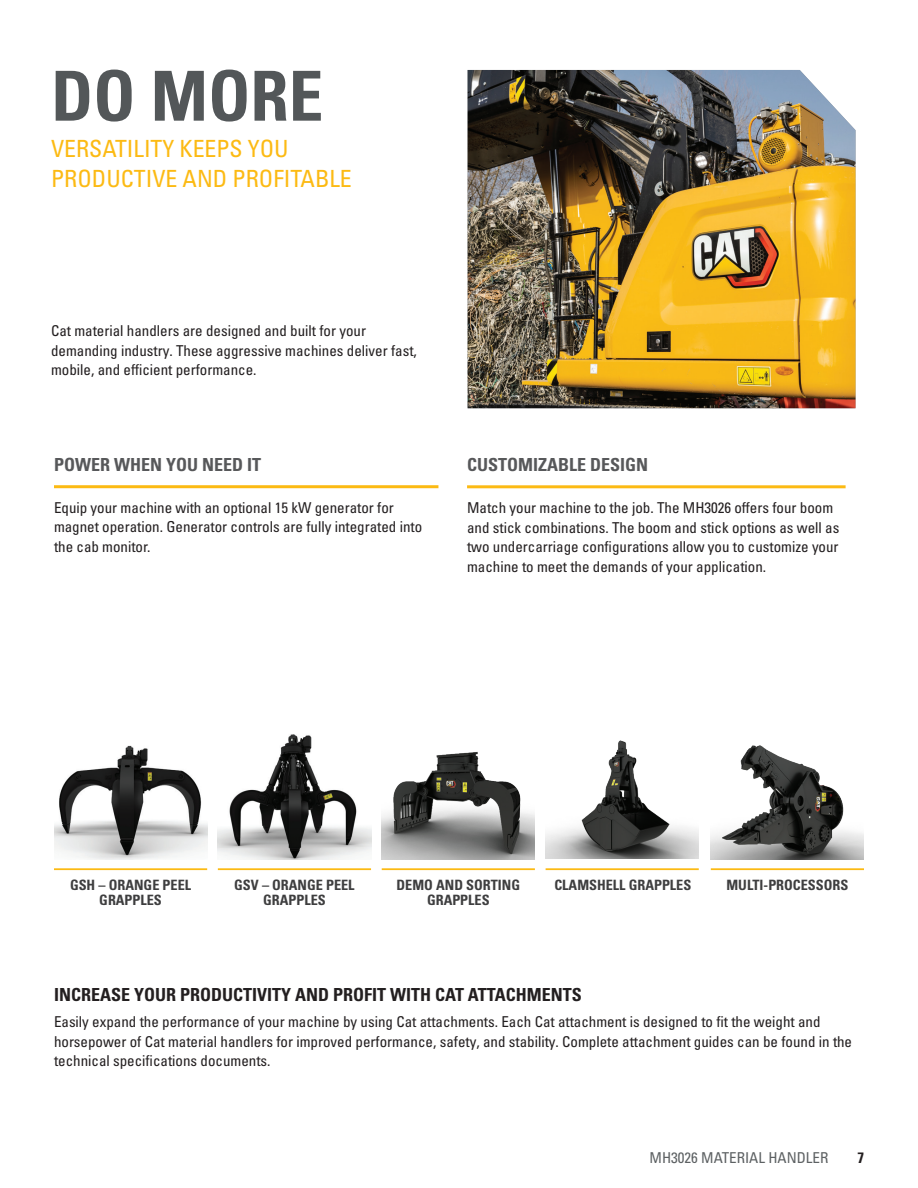
<style>
.page{position:relative;width:918px;height:1188px;background:#fff}
.page>*{position:absolute;margin:0;border:0;box-sizing:border-box;transform-origin:0 0}
.t1{font:69px "Univers LTCYR 67 Bold Cond";color:#535759}
.t2{font:condensed 23.7px/30px "Univers LTCYR 57";color:#fcba13}
.t3{font:18px "Univers LTCYR 67 Bold Cond";color:#231f20}
.t4{font:18px "Univers LTCYR 67 Bold Cond";color:#57585a}
.t5{font:condensed 15px/19.5px "Univers LTCYR 57";color:#231f20}
.t6{font:condensed 15px "Univers LTCYR 57";color:#5d6163}
.t7{font:15px "Univers LTCYR 67 Bold Cond";color:#231f20}
.t8{font:14.25px/15px "Univers LTCYR 67 Bold Cond";color:#3e3e3f;text-align:center}
</style>
<div class="page">
<hr style="left:54px;top:485px;width:384px;height:3px;background:#fcba13">
<hr style="left:467px;top:485px;width:379px;height:3px;background:#fcba13">
<img style="left:468px;top:70px;width:388px;height:338px">
<hr style="left:54px;top:868px;width:153px;height:2px;background:#fcba13">
<hr style="left:218px;top:868px;width:153px;height:2px;background:#fcba13">
<img style="left:54px;top:745px;width:153px;height:114px">
<img style="left:218px;top:734px;width:153px;height:125px">
<hr style="left:711px;top:868px;width:153px;height:2px;background:#fcba13">
<hr style="left:382px;top:868px;width:153px;height:2px;background:#fcba13">
<hr style="left:546px;top:868px;width:153px;height:2px;background:#fcba13">
<img style="left:382px;top:751px;width:153px;height:108px">
<img style="left:546px;top:740px;width:153px;height:119px">
<img style="left:711px;top:745px;width:153px;height:114px">
<h1 class="t1" style="left:51px;top:54px;width:274px">DO MORE</h1>
<h2 class="t2" style="left:51px;top:133px;width:302px">VERSATILITY KEEPS YOU<br>PRODUCTIVE AND PROFITABLE</h2>
<p class="t5" style="left:51px;top:321px;width:367px">Cat material handlers are designed and built for your demanding industry. These aggressive machines deliver fast, mobile, and efficient performance.</p>
<p class="t4" style="left:54px;top:453px;width:209px">POWER WHEN YOU NEED IT</p>
<p class="t4" style="left:467px;top:453px;width:183px">CUSTOMIZABLE DESIGN</p>
<p class="t5" style="left:54px;top:497px;width:370px">Equip your machine with an optional 15 kW generator for magnet operation. Generator controls are fully integrated into the cab monitor.</p>
<p class="t5" style="left:467px;top:498px;width:374px">Match your machine to the job. The MH3026 offers four boom and stick combinations. The boom and stick options as well as two undercarriage configurations allow you to customize your machine to meet the demands of your application.</p>
<p class="t8" style="left:70px;top:878px;width:123px">GSH – ORANGE PEEL<br>GRAPPLES</p>
<p class="t8" style="left:234px;top:878px;width:122px">GSV – ORANGE PEEL<br>GRAPPLES</p>
<p class="t8" style="left:397px;top:878px;width:125px">DEMO AND SORTING</p>
<p class="t8" style="left:726px;top:878px;width:123px">MULTI-PROCESSORS</p>
<p class="t8" style="left:554px;top:878px;width:138px">CLAMSHELL GRAPPLES</p>
<p class="t8" style="left:427px;top:893px;width:64px">GRAPPLES</p>
<p class="t3" style="left:54px;top:983px;width:529px">INCREASE YOUR PRODUCTIVITY AND PROFIT WITH CAT ATTACHMENTS</p>
<p class="t5" style="left:54px;top:1012px;width:800px">Easily expand the performance of your machine by using Cat attachments. Each Cat attachment is designed to fit the weight and horsepower of Cat material handlers for improved performance, safety, and stability. Complete attachment guides can be found in the technical specifications documents.</p>
<p class="t6" style="left:650px;top:1148px;width:180px">MH3026 MATERIAL HANDLER</p>
<p class="t7" style="left:857px;top:1148px;width:8px">7</p>
</div>
